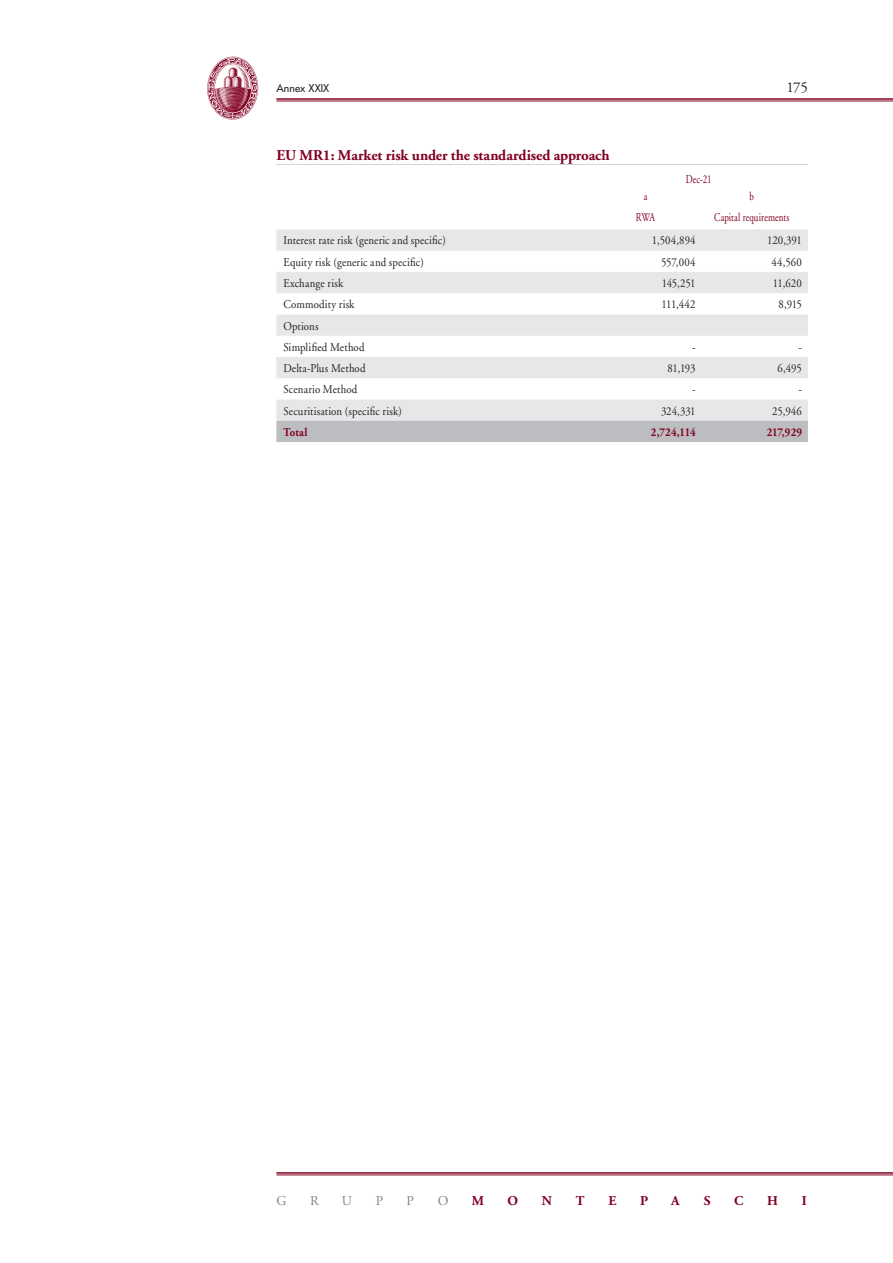
<style>
.page{position:relative;width:893px;height:1263px;background:#fff}
.page>*{position:absolute;margin:0;border:0;box-sizing:border-box;transform-origin:0 0}
.t1{font:700 15px "Adobe Garamond";letter-spacing:-.01em;color:#820122}
.t2{font:15px "Adobe Garamond";color:#231f20}
.t3{font:700 13.5px "Adobe Garamond";color:#820122}
.t4{font:13.5px "Adobe Garamond";color:#808285}
.t5{font:12px/21.3px "Adobe Garamond";letter-spacing:.015em;color:#231f20;scale:.9 1}
.t6{font:12px "Adobe Garamond";letter-spacing:.01em;color:#820122;scale:.75 1}
.t7{font:700 12px "Adobe Garamond";letter-spacing:.005em;color:#820122;scale:.9 1}
.t8{font:10.5px "Futura";letter-spacing:.005em;color:#231f20}
</style>
<div class="page">
<hr style="left:276px;top:1172px;width:617px;height:2px;background:#820122">
<hr style="left:276px;top:1175px;width:617px;height:1px;background:#820122">
<hr style="left:276px;top:98px;width:617px;height:2px;background:#820122">
<hr style="left:276px;top:101px;width:617px;height:1px;background:#820122">
<img style="left:208px;top:56px;width:51px;height:64px">
<hr style="left:276px;top:164px;width:532px;height:1px;background:#d1d2d4">
<svg style="left:276px;top:229px;width:532px;height:192px;fill:#e6e7e9"></svg>
<div style="left:276px;top:421px;width:532px;height:21px;background:#bcbdc0"></div>
<p class="t8" style="left:276px;top:81px;width:54px">Annex XXIX</p>
<p class="t2" style="left:786px;top:79px;width:23px">175</p>
<p class="t1" style="left:276px;top:147px;width:335px">EU MR1: Market risk under the standardised approach</p>
<p class="t6" style="left:686px;top:173px;width:36px">Dec-21</p>
<p class="t6" style="left:644px;top:190px;width:6px">a</p>
<p class="t6" style="left:749px;top:190px;width:7px">b</p>
<p class="t6" style="left:636px;top:211px;width:27px">RWA</p>
<p class="t6" style="left:714px;top:211px;width:102px">Capital requirements</p>
<p class="t5" style="left:283px;top:230px;width:182px">Interest rate risk (generic and specific)</p>
<p class="t5" style="left:652px;top:230px;width:50px">1,504,894</p>
<p class="t5" style="left:767px;top:230px;width:40px">120,391</p>
<p class="t5" style="left:283px;top:252px;width:158px">Equity risk (generic and specific)</p>
<p class="t5" style="left:661px;top:252px;width:40px">557,004</p>
<p class="t5" style="left:771px;top:252px;width:35px">44,560</p>
<p class="t5" style="left:283px;top:273px;width:68px">Exchange risk</p>
<p class="t5" style="left:662px;top:273px;width:39px">145,251</p>
<p class="t5" style="left:773px;top:273px;width:34px">11,620</p>
<p class="t5" style="left:283px;top:294px;width:81px">Commodity risk</p>
<p class="t5" style="left:661px;top:294px;width:39px">111,442</p>
<p class="t5" style="left:779px;top:294px;width:27px">8,915</p>
<p class="t5" style="left:283px;top:315px;width:92px">Options<br>Simplified Method</p>
<p class="t5" style="left:692px;top:337px;width:5px">-</p>
<p class="t5" style="left:798px;top:337px;width:5px">-</p>
<p class="t5" style="left:283px;top:358px;width:93px">Delta-Plus Method</p>
<p class="t5" style="left:668px;top:358px;width:33px">81,193</p>
<p class="t5" style="left:778px;top:358px;width:29px">6,495</p>
<p class="t5" style="left:283px;top:379px;width:84px">Scenario Method</p>
<p class="t5" style="left:692px;top:379px;width:5px">-</p>
<p class="t5" style="left:798px;top:379px;width:5px">-</p>
<p class="t5" style="left:283px;top:400px;width:133px">Securitisation (specific risk)</p>
<p class="t5" style="left:661px;top:400px;width:40px">324,331</p>
<p class="t5" style="left:772px;top:400px;width:35px">25,946</p>
<p class="t7" style="left:283px;top:425px;width:28px">Total</p>
<p class="t7" style="left:651px;top:425px;width:51px">2,724,114</p>
<p class="t7" style="left:767px;top:425px;width:41px">217,929</p>
<p class="t4" style="left:276px;top:1193px;width:12px">G</p>
<p class="t4" style="left:310px;top:1193px;width:10px">R</p>
<p class="t4" style="left:342px;top:1193px;width:12px">U</p>
<p class="t4" style="left:376px;top:1193px;width:9px">P</p>
<p class="t4" style="left:407px;top:1193px;width:9px">P</p>
<p class="t4" style="left:438px;top:1193px;width:12px">O</p>
<p class="t3" style="left:472px;top:1193px;width:14px">M</p>
<p class="t3" style="left:508px;top:1193px;width:12px">O</p>
<p class="t3" style="left:542px;top:1193px;width:12px">N</p>
<p class="t3" style="left:576px;top:1193px;width:10px">T</p>
<p class="t3" style="left:608px;top:1193px;width:10px">E</p>
<p class="t3" style="left:640px;top:1193px;width:10px">P</p>
<p class="t3" style="left:671px;top:1193px;width:10px">A</p>
<p class="t3" style="left:704px;top:1193px;width:8px">S</p>
<p class="t3" style="left:734px;top:1193px;width:11px">C</p>
<p class="t3" style="left:767px;top:1193px;width:12px">H</p>
<p class="t3" style="left:802px;top:1193px;width:7px">I</p>
</div>
